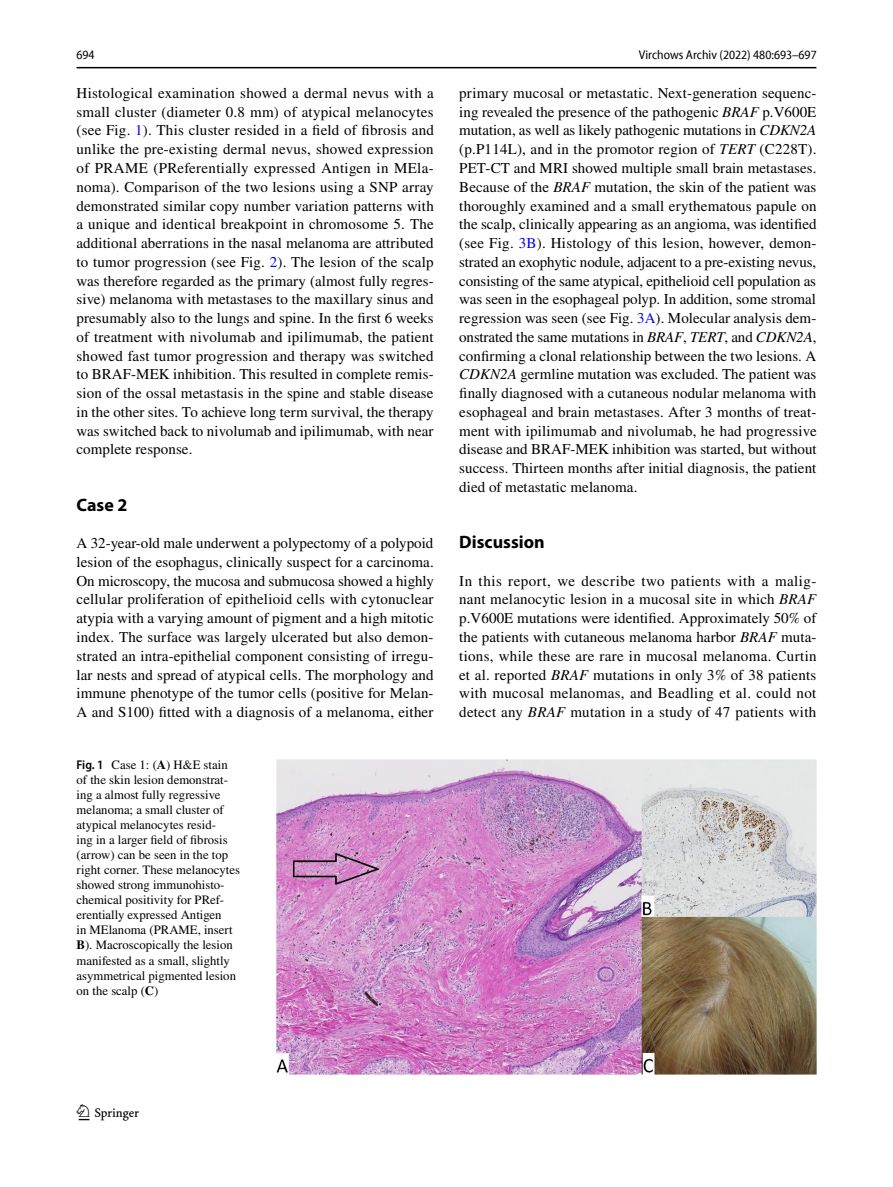
<style>
.page{position:relative;width:893px;height:1187px;background:#fff}
.page>*{position:absolute;margin:0;border:0;box-sizing:border-box;transform-origin:0 0}
.t1{font:22.5px "Springnew Regular 2";color:#000}
.t2{font:700 18px "Myriad Pro";color:#000}
.t3{font:15px/18.8px "STIX";letter-spacing:.005em;color:#000;text-align:justify}
.t4{font:12.75px/15px "STIX";color:#000}
.t5{font:semi-condensed 12.75px "Myriad Pro Unic";color:#000}
.s1{color:#00f}
.s2{font-family:"Myriad Pro";font-weight:600;font-stretch:semi-condensed}
.s3{font-weight:700}
.s4{font-style:italic}
</style>
<div class="page">
<hr style="left:77px;top:67px;width:739px;height:1px;background:#000">
<img style="left:276px;top:759px;width:540px;height:314px">
<p class="t5" style="left:77px;top:50px;width:20px">694</p>
<p class="t5" style="left:639px;top:50px;width:179px">Virchows Archiv (2022) 480:693–697</p>
<p class="t3" style="left:77px;top:84px;width:359px">Histological examination showed a dermal nevus with a small cluster (diameter 0.8 mm) of atypical melanocytes (see Fig. <span class="s1">1</span>). This cluster resided in a field of fibrosis and unlike the pre-existing dermal nevus, showed expression of PRAME (PReferentially expressed Antigen in MEla&shy;noma). Comparison of the two lesions using a SNP array demonstrated similar copy number variation patterns with a unique and identical breakpoint in chromosome 5. The additional aberrations in the nasal melanoma are attributed to tumor progression (see Fig. <span class="s1">2</span>). The lesion of the scalp was therefore regarded as the primary (almost fully regres&shy;sive) melanoma with metastases to the maxillary sinus and presumably also to the lungs and spine. In the first 6 weeks of treatment with nivolumab and ipilimumab, the patient showed fast tumor progression and therapy was switched to BRAF-MEK inhibition. This resulted in complete remis&shy;sion of the ossal metastasis in the spine and stable disease in the other sites. To achieve long term survival, the therapy was switched back to nivolumab and ipilimumab, with near complete response.</p>
<p class="t2" style="left:77px;top:493px;width:52px">Case 2</p>
<p class="t3" style="left:77px;top:534px;width:359px">A 32-year-old male underwent a polypectomy of a polypoid lesion of the esophagus, clinically suspect for a carcinoma.<br>On microscopy, the mucosa and submucosa showed a highly cellular proliferation of epithelioid cells with cytonuclear atypia with a varying amount of pigment and a high mitotic index. The surface was largely ulcerated but also demon&shy;strated an intra-epithelial component consisting of irregu&shy;lar nests and spread of atypical cells. The morphology and immune phenotype of the tumor cells (positive for Melan-A and S100) fitted with a diagnosis of a melanoma, either</p>
<p class="t4" style="left:77px;top:758px;width:165px"><span class="s2">Fig. 1</span> Case 1: (<span class="s3">A</span>) H&amp;E stain of the skin lesion demonstrat&shy;ing a almost fully regressive melanoma; a small cluster of atypical melanocytes resid-<br>ing in a larger field of fibrosis (arrow) can be seen in the top right corner. These melanocytes showed strong immunohisto&shy;chemical positivity for PRef&shy;erentially expressed Antigen<br>in MElanoma (PRAME, insert<br><span class="s3">B</span>). Macroscopically the lesion manifested as a small, slightly asymmetrical pigmented lesion on the scalp (<span class="s3">C</span>)</p>
<p class="t3" style="left:459px;top:84px;width:359px">primary mucosal or metastatic. Next-generation sequenc&shy;ing revealed the presence of the pathogenic <span class="s4">BRAF</span> p.V600E mutation, as well as likely pathogenic mutations in <span class="s4">CDKN2A </span>(p.P114L), and in the promotor region of <span class="s4">TERT</span> (C228T).<br>PET-CT and MRI showed multiple small brain metastases.<br>Because of the <span class="s4">BRAF</span> mutation, the skin of the patient was thoroughly examined and a small erythematous papule on the scalp, clinically appearing as an angioma, was identified (see Fig. <span class="s1">3B</span>). Histology of this lesion, however, demon&shy;strated an exophytic nodule, adjacent to a pre-existing nevus, consisting of the same atypical, epithelioid cell population as was seen in the esophageal polyp. In addition, some stromal regression was seen (see Fig. <span class="s1">3A</span>). Molecular analysis dem&shy;onstrated the same mutations in <span class="s4">BRAF</span>, <span class="s4">TERT</span>, and <span class="s4">CDKN2A</span>, confirming a clonal relationship between the two lesions. A <span class="s4">CDKN2A</span> germline mutation was excluded. The patient was finally diagnosed with a cutaneous nodular melanoma with esophageal and brain metastases. After 3 months of treat&shy;ment with ipilimumab and nivolumab, he had progressive disease and BRAF-MEK inhibition was started, but without success. Thirteen months after initial diagnosis, the patient died of metastatic melanoma.</p>
<p class="t2" style="left:459px;top:530px;width:87px">Discussion</p>
<p class="t3" style="left:459px;top:572px;width:359px">In this report, we describe two patients with a malig&shy;nant melanocytic lesion in a mucosal site in which <span class="s4">BRAF </span>p.V600E mutations were identified. Approximately 50% of the patients with cutaneous melanoma harbor <span class="s4">BRAF</span> muta&shy;tions, while these are rare in mucosal melanoma. Curtin et al. reported <span class="s4">BRAF</span> mutations in only 3% of 38 patients with mucosal melanomas, and Beadling et al. could not detect any <span class="s4">BRAF</span> mutation in a study of 47 patients with</p>
<h1 class="t1" style="left:79px;top:1104px;width:62px">1 3</h1>
</div>
